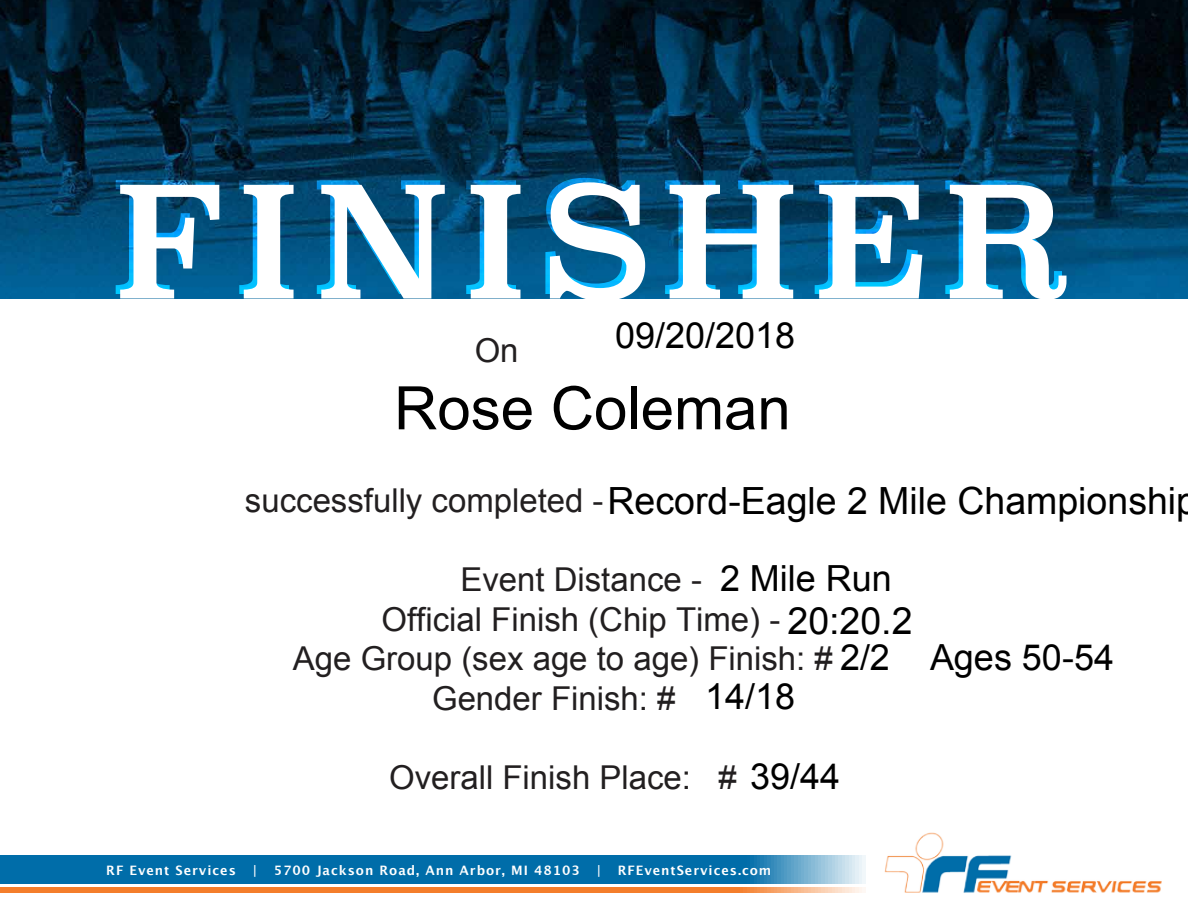
<style>
.page{position:relative;width:1188px;height:918px;background:#fff}
.page>*{position:absolute;margin:0;border:0;box-sizing:border-box;transform-origin:0 0}
.t1{font:153px "Superclarendon";letter-spacing:.1em;color:#fff}
.t2{font:60px "Arial";color:#000}
.t3{font:37.5px "Arial";color:#000}
.t4{font:36px "Arial";color:#000}
.t5{font:32.85px "Arial";color:#221f20}
.t6{font:700 13.05px "Lucida Grande";letter-spacing:.075em;color:#fff}
.s1{font-size:36px;color:#000}
</style>
<div class="page">
<img style="left:0;top:0;width:1188px;height:298px">
<img style="left:884px;top:832px;width:278px;height:61px">
<svg style="left:0;top:856px;width:865px;height:27px;background:#1076ae"></svg>
<svg style="left:0;top:887px;width:865px;height:5px;background:#f48739"></svg>
<h1 class="t1" style="left:110px;top:135px;width:957px">FINISHER</h1>
<p class="t5" style="left:475px;top:328px;width:45px">On</p>
<p class="t4" style="left:615px;top:315px;width:182px">09/20/2018</p>
<h2 class="t2" style="left:394px;top:375px;width:398px">Rose Coleman</h2>
<p class="t3" style="left:608px;top:480px;width:591px">Record-Eagle 2 Mile Championship</p>
<p class="t5" style="left:245px;top:479px;width:360px">successfully completed -</p>
<p class="t4" style="left:720px;top:558px;width:173px">2 Mile Run</p>
<p class="t5" style="left:460px;top:558px;width:243px">Event Distance -</p>
<p class="t5" style="left:382px;top:598px;width:400px">Official Finish (Chip Time) -</p>
<p class="t5" style="left:293px;top:637px;width:599px">Age Group (sex age to age) Finish: # <span class="s1">2/2</span></p>
<p class="t5" style="left:432px;top:677px;width:245px">Gender Finish: #</p>
<p class="t3" style="left:788px;top:600px;width:127px">20:20.2</p>
<p class="t4" style="left:705px;top:677px;width:92px">14/18</p>
<p class="t4" style="left:930px;top:638px;width:186px">Ages 50-54</p>
<p class="t5" style="left:389px;top:756px;width:452px">Overall Finish Place: # <span class="s1">39/44</span></p>
<p class="t6" style="left:106px;top:860px;width:131px">RF Event Services</p>
<p class="t6" style="left:252px;top:860px;width:6px">|</p>
<p class="t6" style="left:274px;top:860px;width:308px">5700 Jackson Road, Ann Arbor, MI 48103</p>
<p class="t6" style="left:596px;top:860px;width:6px">|</p>
<p class="t6" style="left:618px;top:860px;width:155px">RFEventServices.com</p>
</div>
